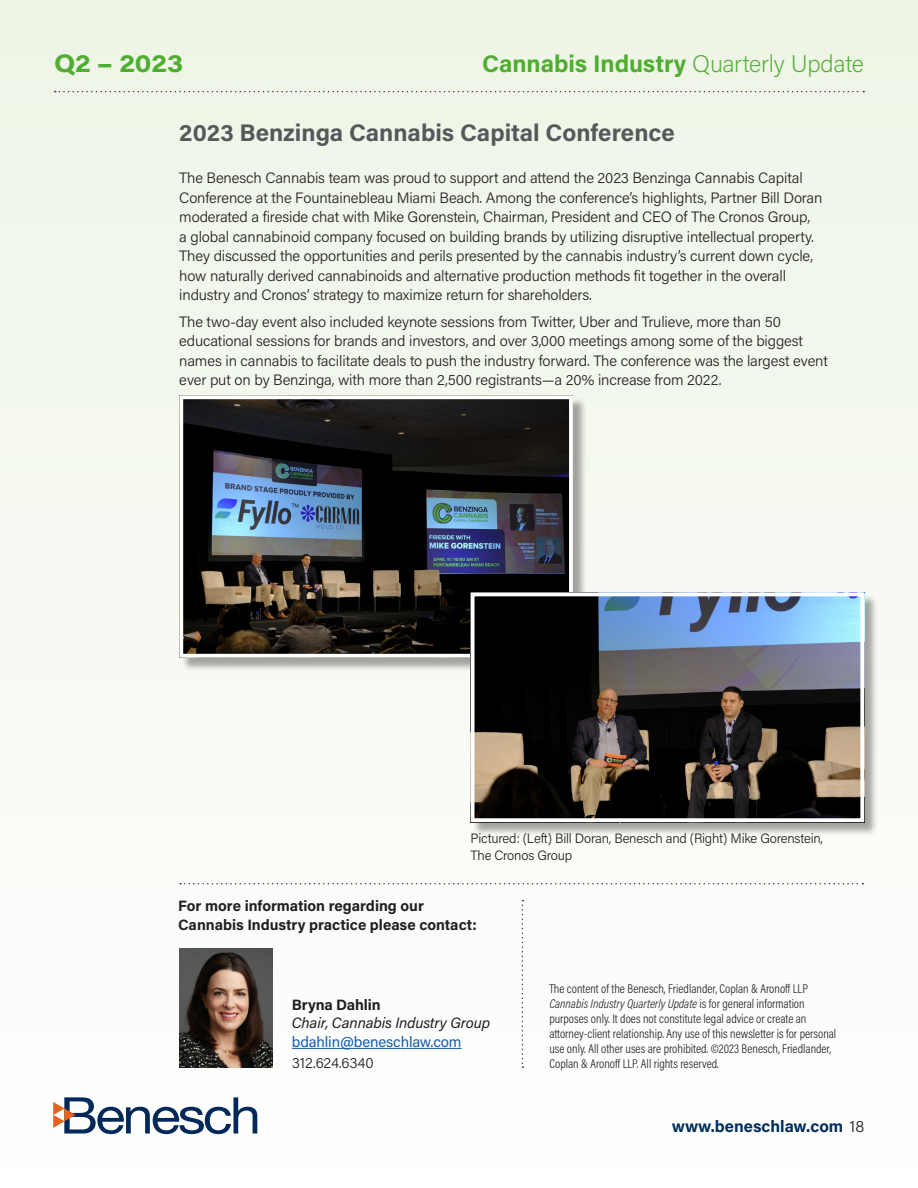
<style>
.page{position:relative;width:918px;height:1188px;background:#fff}
.page>*{position:absolute;margin:0;border:0;box-sizing:border-box;transform-origin:0 0}
.t1{font:700 24.75px "Acumin Pro Wide";color:#4fad2f}
.SectionHead_NoRule{font:700 24px "Acumin Pro";color:#57585a}
.t2{font:700 24px "Acumin Pro";letter-spacing:-.005em;color:#4fad2f}
.t3{font:700 16.5px "Acumin Pro";color:#002e5c}
.Text{font:300 15px/19.5px "Acumin Pro";letter-spacing:-.01em;color:#231f20}
.Text-2{font:700 15px/19.5px "Acumin Pro";color:#231f20}
.Text-3{font:15px/21px "Acumin Pro";letter-spacing:-.01em;color:#145ead}
.Text-4{font:italic 15px "Acumin Pro";letter-spacing:-.01em;color:#231f20}
.Text-5{font:300 13.5px/16.5px "Acumin Pro";letter-spacing:-.015em;color:#231f20}
.t4{font:300 12.75px/15px "Acumin Pro Cond";color:#231f20}
.s1{font-weight:200}
.s2{font-weight:300;color:#231f20}
.s3{font-style:italic}
</style>
<div class="page">
<div style="left:0;top:0;width:918px;height:1165px;background:#f5f9f1"></div>
<svg style="left:53px;top:1097px;width:204px;height:37px"></svg>
<svg style="left:55px;top:91px;width:809px;height:1px"></svg>
<div style="left:181px;top:397px;width:406px;height:275px;background:#231f20;opacity:.4"></div>
<img style="left:184px;top:400px;width:384px;height:253px">
<div style="left:179px;top:395px;width:394px;height:263px;border:4px solid #fff"></div>
<div style="left:472px;top:594px;width:406px;height:242px;background:#231f20;opacity:.4"></div>
<img style="left:476px;top:597px;width:383px;height:220px">
<div style="left:471px;top:592px;width:393px;height:230px;border:4px solid #fff"></div>
<img style="left:179px;top:949px;width:93px;height:119px">
<hr style="left:292px;top:1048px;width:170px;height:1px;background:#145ead">
<svg style="left:522px;top:900px;width:1px;height:168px"></svg>
<svg style="left:180px;top:883px;width:684px;height:1px"></svg>
<h1 class="t1" style="left:54px;top:45px;width:131px">Q2 – 2023</h1>
<h2 class="t2" style="left:482px;top:47px;width:383px">Cannabis Industry <span class="s1">Quarterly Update</span></h2>
<p class="SectionHead_NoRule" style="left:179px;top:116px;width:497px">2023 Benzinga Cannabis Capital Conference</p>
<p class="Text" style="left:179px;top:168px;width:645px">The Benesch Cannabis team was proud to support and attend the 2023 Benzinga Cannabis Capital Conference at the Fountainebleau Miami Beach. Among the conference’s highlights, Partner Bill Doran moderated a fireside chat with Mike Gorenstein, Chairman, President and CEO of The Cronos Group,<br>a global cannabinoid company focused on building brands by utilizing disruptive intellectual property.<br>They discussed the opportunities and perils presented by the cannabis industry’s current down cycle, how naturally derived cannabinoids and alternative production methods fit together in the overall industry and Cronos’ strategy to maximize return for shareholders.</p>
<p class="Text" style="left:179px;top:311px;width:650px">The two-day event also included keynote sessions from Twitter, Uber and Trulieve, more than 50 educational sessions for brands and investors, and over 3,000 meetings among some of the biggest names in cannabis to facilitate deals to push the industry forward. The conference was the largest event ever put on by Benzinga, with more than 2,500 registrants—a 20% increase from 2022.</p>
<p class="Text-5" style="left:471px;top:830px;width:354px">Pictured: (Left) Bill Doran, Benesch and (Right) Mike Gorenstein,<br>The Cronos Group</p>
<p class="Text-2" style="left:178px;top:895px;width:300px">For more information regarding our<br>Cannabis Industry practice please contact:</p>
<p class="Text-2" style="left:292px;top:994px;width:90px">Bryna Dahlin</p>
<p class="Text-4" style="left:292px;top:1012px;width:200px">Chair, Cannabis Industry Group</p>
<p class="Text-3" style="left:292px;top:1031px;width:171px">bdahlin@beneschlaw.com<br><span class="s2">312.624.6340</span></p>
<p class="t4" style="left:549px;top:981px;width:288px">The content of the Benesch, Friedlander, Coplan &amp; Aronoff LLP <span class="s3">Cannabis Industry Quarterly Update</span> is for general information purposes only. It does not constitute legal advice or create an attorney-client relationship. Any use of this newsletter is for personal use only. All other uses are prohibited. ©2023 Benesch, Friedlander, Coplan &amp; Aronoff LLP. All rights reserved.</p>
<p class="t3" style="left:672px;top:1115px;width:194px">www.beneschlaw.com <span class="s2">18</span></p>
</div>
